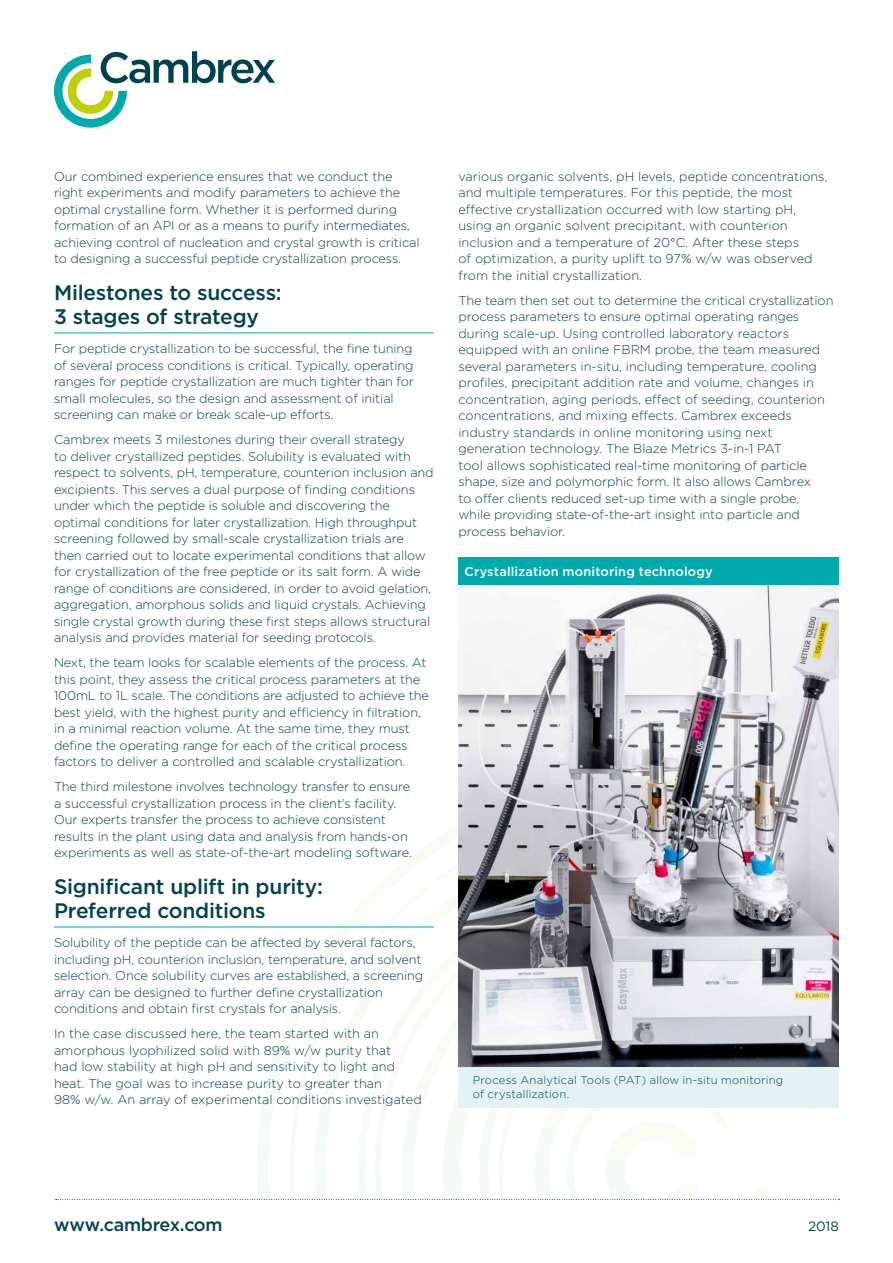
<style>
.page{position:relative;width:893px;height:1263px;background:#fff}
.page>*{position:absolute;margin:0;border:0;box-sizing:border-box;transform-origin:0 0}
.t1{font:500 21px/24px "Gotham";letter-spacing:-.01em;color:#00434f}
.t2{font:500 18px "Gotham";letter-spacing:-.015em;color:#00434f}
.t3{font:13.5px "Gotham";color:#00434f}
.t4{font:300 12.75px/16.5px "Gotham";letter-spacing:-.01em;color:#00434f}
.t5{font:500 12.75px "Gotham";letter-spacing:.015em;color:#fff}
.t6{font:300 11.25px/13.5px "Gotham";letter-spacing:.015em;color:#00434f}
</style>
<div class="page">
<svg style="left:303px;top:826px;width:155px;height:163px"></svg>
<hr style="left:54px;top:332px;width:380px;height:1px;background:#00a9ab">
<hr style="left:54px;top:927px;width:380px;height:1px;background:#00a9ab">
<svg style="left:54px;top:51px;width:221px;height:77px"></svg>
<img style="left:458px;top:585px;width:381px;height:466px">
<div style="left:458px;top:557px;width:381px;height:28px;background:#00a9ab"></div>
<svg style="left:56px;top:1051px;width:784px;height:149px"></svg>
<p class="t4" style="left:54px;top:168px;width:367px">Our combined experience ensures that we conduct the right experiments and modify parameters to achieve the optimal crystalline form. Whether it is performed during formation of an API or as a means to purify intermediates, achieving control of nucleation and crystal growth is critical to designing a successful peptide crystallization process.</p>
<h1 class="t1" style="left:54px;top:280px;width:229px">Milestones to success:<br>3 stages of strategy</h1>
<p class="t4" style="left:54px;top:340px;width:362px">For peptide crystallization to be successful, the fine tuning of several process conditions is critical. Typically, operating ranges for peptide crystallization are much tighter than for small molecules, so the design and assessment of initial screening can make or break scale-up efforts.</p>
<p class="t4" style="left:54px;top:431px;width:381px">Cambrex meets 3 milestones during their overall strategy<br>to deliver crystallized peptides. Solubility is evaluated with respect to solvents, pH, temperature, counterion inclusion and excipients. This serves a dual purpose of finding conditions under which the peptide is soluble and discovering the optimal conditions for later crystallization. High throughput screening followed by small-scale crystallization trials are then carried out to locate experimental conditions that allow for crystallization of the free peptide or its salt form. A wide range of conditions are considered, in order to avoid gelation, aggregation, amorphous solids and liquid crystals. Achieving single crystal growth during these first steps allows structural analysis and provides material for seeding protocols.</p>
<p class="t4" style="left:54px;top:654px;width:376px">Next, the team looks for scalable elements of the process. At this point, they assess the critical process parameters at the 100mL to 1L scale. The conditions are adjusted to achieve the best yield, with the highest purity and efficiency in filtration, in a minimal reaction volume. At the same time, they must define the operating range for each of the critical process factors to deliver a controlled and scalable crystallization.</p>
<p class="t4" style="left:54px;top:778px;width:359px">The third milestone involves technology transfer to ensure a successful crystallization process in the client’s facility.<br>Our experts transfer the process to achieve consistent results in the plant using data and analysis from hands-on experiments as well as state-of-the-art modeling software.</p>
<h1 class="t1" style="left:54px;top:874px;width:271px">Significant uplift in purity:<br>Preferred conditions</h1>
<p class="t4" style="left:54px;top:934px;width:371px">Solubility of the peptide can be affected by several factors, including pH, counterion inclusion, temperature, and solvent selection. Once solubility curves are established, a screening array can be designed to further define crystallization conditions and obtain first crystals for analysis.</p>
<p class="t4" style="left:54px;top:1025px;width:369px">In the case discussed here, the team started with an amorphous lyophilized solid with 89% w/w purity that<br>had low stability at high pH and sensitivity to light and heat. The goal was to increase purity to greater than<br>98% w/w. An array of experimental conditions investigated</p>
<p class="t4" style="left:458px;top:168px;width:371px">various organic solvents, pH levels, peptide concentrations, and multiple temperatures. For this peptide, the most effective crystallization occurred with low starting pH, using an organic solvent precipitant, with counterion inclusion and a temperature of 20°C. After these steps<br>of optimization, a purity uplift to 97% w/w was observed from the initial crystallization.</p>
<p class="t4" style="left:458px;top:292px;width:376px">The team then set out to determine the critical crystallization process parameters to ensure optimal operating ranges during scale-up. Using controlled laboratory reactors equipped with an online FBRM probe, the team measured several parameters in-situ, including temperature, cooling profiles, precipitant addition rate and volume, changes in concentration, aging periods, effect of seeding, counterion concentrations, and mixing effects. Cambrex exceeds industry standards in online monitoring using next generation technology. The Blaze Metrics 3-in-1 PAT<br>tool allows sophisticated real-time monitoring of particle shape, size and polymorphic form. It also allows Cambrex<br>to offer clients reduced set-up time with a single probe, while providing state-of-the-art insight into particle and process behavior.</p>
<p class="t5" style="left:464px;top:564px;width:250px">Crystallization monitoring technology</p>
<p class="t6" style="left:473px;top:1073px;width:312px">Process Analytical Tools (PAT) allow in-situ monitoring of crystallization.</p>
<h2 class="t2" style="left:54px;top:1215px;width:170px">www.cambrex.com</h2>
<p class="t3" style="left:808px;top:1219px;width:32px">2018</p>
</div>
